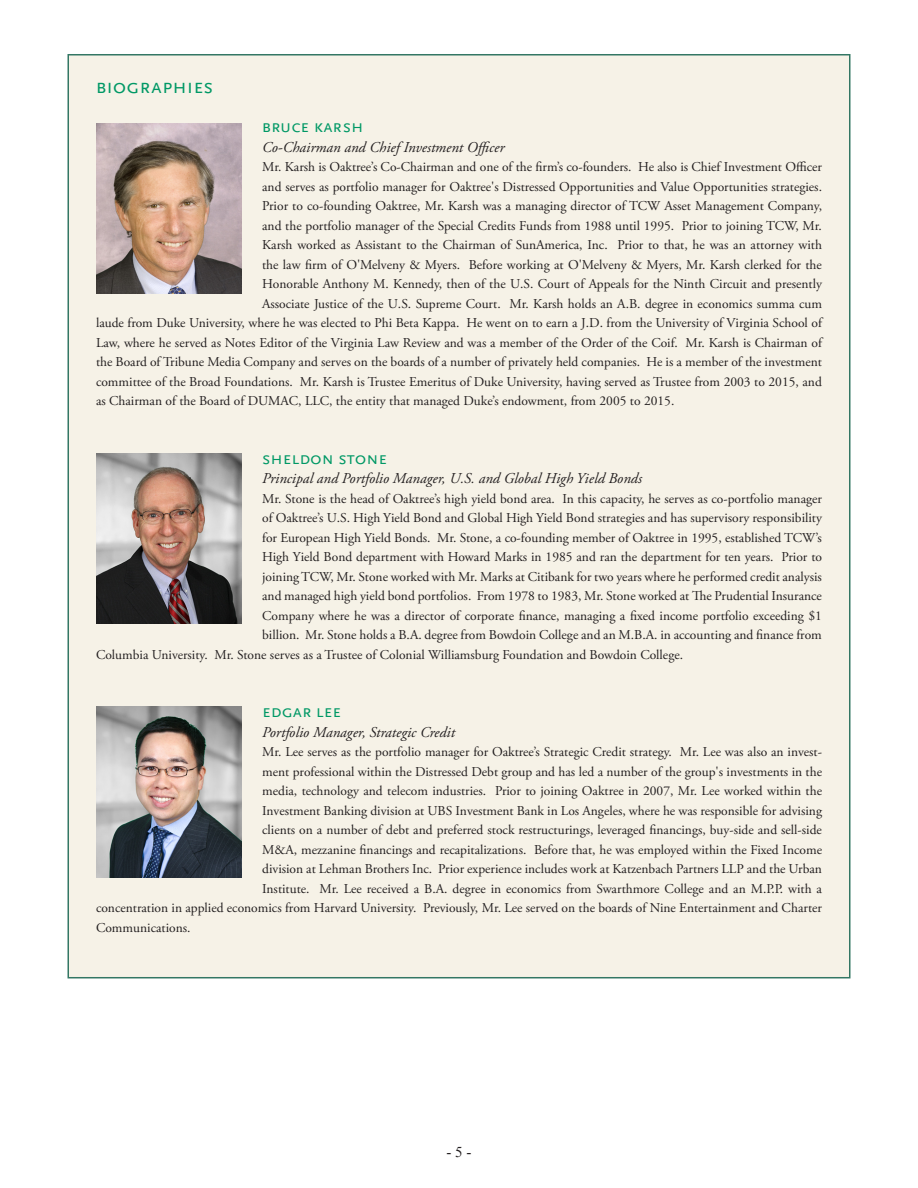
<style>
.page{position:relative;width:918px;height:1188px;background:#fff}
.page>*{position:absolute;margin:0;border:0;box-sizing:border-box;transform-origin:0 0}
.MainCopy{font:21px "Scala Sans Caps";color:#009865}
.Bios{font:18px "Scala Sans Caps";color:#009865}
.MainCopy-2{font:18px "Scala Sans Caps";color:#009865}
.Bios-2{font:italic 15px "Adobe Garamond Pro";color:#231f20}
.t1{font:15px "Times New Roman";color:#231f20}
.Bios-3{font:13.5px "Adobe Garamond Pro";color:#231f20}
</style>
<div class="page">
<div style="left:68px;top:55px;width:782px;height:923px;background:#f6f2e7"></div>
<img style="left:96px;top:124px;width:146px;height:170px">
<img style="left:96px;top:707px;width:146px;height:170px">
<img style="left:96px;top:453px;width:146px;height:171px">
<p class="MainCopy" style="left:96px;top:75px;width:119px">biographies</p>
<p class="MainCopy-2" style="left:262px;top:116px;width:103px">bruce karsh</p>
<p class="Bios-2" style="left:262px;top:138px;width:244px">Co-Chairman and Chief Investment Officer</p>
<p class="Bios-3" style="left:262px;top:159px;width:561px">Mr. Karsh is Oaktree’s Co-Chairman and one of the firm’s co-founders. He also is Chief Investment Officer</p>
<p class="Bios-3" style="left:262px;top:178px;width:561px">and serves as portfolio manager for Oaktree's Distressed Opportunities and Value Opportunities strategies.</p>
<p class="Bios-3" style="left:262px;top:198px;width:561px">Prior to co-founding Oaktree, Mr. Karsh was a managing director of TCW Asset Management Company,</p>
<p class="Bios-3" style="left:262px;top:217px;width:561px">and the portfolio manager of the Special Credits Funds from 1988 until 1995. Prior to joining TCW, Mr.</p>
<p class="Bios-3" style="left:262px;top:237px;width:561px">Karsh worked as Assistant to the Chairman of SunAmerica, Inc. Prior to that, he was an attorney with</p>
<p class="Bios-3" style="left:262px;top:256px;width:561px">the law firm of O'Melveny &amp; Myers. Before working at O'Melveny &amp; Myers, Mr. Karsh clerked for the</p>
<p class="Bios-3" style="left:262px;top:276px;width:561px">Honorable Anthony M. Kennedy, then of the U.S. Court of Appeals for the Ninth Circuit and presently</p>
<p class="Bios-3" style="left:262px;top:295px;width:561px">Associate Justice of the U.S. Supreme Court. Mr. Karsh holds an A.B. degree in economics summa cum</p>
<p class="Bios-3" style="left:96px;top:315px;width:727px">laude from Duke University, where he was elected to Phi Beta Kappa. He went on to earn a J.D. from the University of Virginia School of</p>
<p class="Bios-3" style="left:96px;top:334px;width:727px">Law, where he served as Notes Editor of the Virginia Law Review and was a member of the Order of the Coif. Mr. Karsh is Chairman of</p>
<p class="Bios-3" style="left:96px;top:354px;width:727px">the Board of Tribune Media Company and serves on the boards of a number of privately held companies. He is a member of the investment</p>
<p class="Bios-3" style="left:96px;top:373px;width:727px">committee of the Broad Foundations. Mr. Karsh is Trustee Emeritus of Duke University, having served as Trustee from 2003 to 2015, and</p>
<p class="Bios-3" style="left:96px;top:393px;width:580px">as Chairman of the Board of DUMAC, LLC, the entity that managed Duke’s endowment, from 2005 to 2015.</p>
<p class="Bios" style="left:262px;top:448px;width:126px">sheldon stone</p>
<p class="Bios-2" style="left:262px;top:469px;width:381px">Principal and Portfolio Manager, U.S. and Global High Yield Bonds</p>
<p class="Bios-3" style="left:262px;top:490px;width:561px">Mr. Stone is the head of Oaktree’s high yield bond area. In this capacity, he serves as co-portfolio manager</p>
<p class="Bios-3" style="left:262px;top:510px;width:561px">of Oaktree’s U.S. High Yield Bond and Global High Yield Bond strategies and has supervisory responsibility</p>
<p class="Bios-3" style="left:262px;top:529px;width:561px">for European High Yield Bonds. Mr. Stone, a co-founding member of Oaktree in 1995, established TCW’s</p>
<p class="Bios-3" style="left:262px;top:549px;width:561px">High Yield Bond department with Howard Marks in 1985 and ran the department for ten years. Prior to</p>
<p class="Bios-3" style="left:262px;top:568px;width:561px">joining TCW, Mr. Stone worked with Mr. Marks at Citibank for two years where he performed credit analysis</p>
<p class="Bios-3" style="left:262px;top:588px;width:561px">and managed high yield bond portfolios. From 1978 to 1983, Mr. Stone worked at The Prudential Insurance</p>
<p class="Bios-3" style="left:262px;top:607px;width:561px">Company where he was a director of corporate finance, managing a fixed income portfolio exceeding $1</p>
<p class="Bios-3" style="left:262px;top:627px;width:561px">billion. Mr. Stone holds a B.A. degree from Bowdoin College and an M.B.A. in accounting and finance from</p>
<p class="Bios-3" style="left:96px;top:646px;width:589px">Columbia University. Mr. Stone serves as a Trustee of Colonial Williamsburg Foundation and Bowdoin College.</p>
<p class="Bios" style="left:262px;top:701px;width:80px">edgar lee</p>
<p class="Bios-2" style="left:262px;top:723px;width:194px">Portfolio Manager, Strategic Credit</p>
<p class="Bios-3" style="left:262px;top:744px;width:561px">Mr. Lee serves as the portfolio manager for Oaktree’s Strategic Credit strategy. Mr. Lee was also an invest-</p>
<p class="Bios-3" style="left:262px;top:763px;width:561px">ment professional within the Distressed Debt group and has led a number of the group's investments in the</p>
<p class="Bios-3" style="left:262px;top:783px;width:561px">media, technology and telecom industries. Prior to joining Oaktree in 2007, Mr. Lee worked within the</p>
<p class="Bios-3" style="left:262px;top:802px;width:561px">Investment Banking division at UBS Investment Bank in Los Angeles, where he was responsible for advising</p>
<p class="Bios-3" style="left:262px;top:822px;width:561px">clients on a number of debt and preferred stock restructurings, leveraged financings, buy-side and sell-side</p>
<p class="Bios-3" style="left:262px;top:841px;width:561px">M&amp;A, mezzanine financings and recapitalizations. Before that, he was employed within the Fixed Income</p>
<p class="Bios-3" style="left:262px;top:861px;width:561px">division at Lehman Brothers Inc. Prior experience includes work at Katzenbach Partners LLP and the Urban</p>
<p class="Bios-3" style="left:262px;top:880px;width:561px">Institute. Mr. Lee received a B.A. degree in economics from Swarthmore College and an M.P.P. with a</p>
<p class="Bios-3" style="left:96px;top:900px;width:728px">concentration in applied economics from Harvard University. Previously, Mr. Lee served on the boards of Nine Entertainment and Charter</p>
<p class="Bios-3" style="left:96px;top:919px;width:96px">Communications.</p>
<p class="t1" style="left:447px;top:1142px;width:26px">- 5 -</p>
</div>
